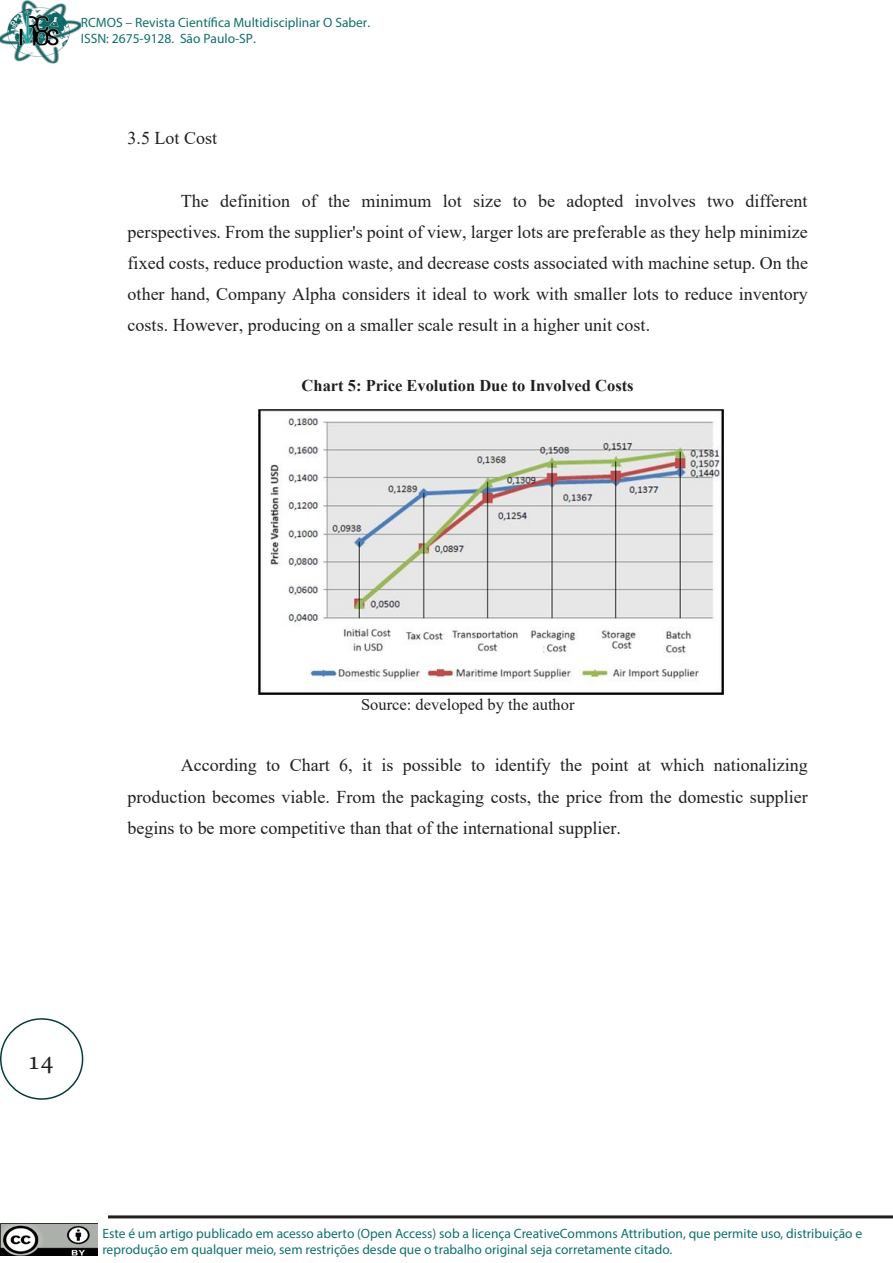
<style>
.page{position:relative;width:893px;height:1263px;background:#fff}
.page>*{position:absolute;margin:0;border:0;box-sizing:border-box;transform-origin:0 0}
.t1{font:27px "Minion Pro";color:#231f20}
.t2{font:18px/31px "Times New Roman";color:#231f20;text-align:justify}
.t3{font:700 16.5px "Times New Roman";color:#231f20}
.t4{font:16.5px "Times New Roman";color:#231f20}
.t5{font:13.5px/16.5px "Myriad Pro";color:#10706c}
</style>
<div class="page">
<img style="left:0;top:1224px;width:97px;height:32px">
<img style="left:0;top:0;width:81px;height:64px">
<div style="left:0;top:1018px;width:83px;height:82px;border:2px solid #053c3a;border-radius:50%"></div>
<hr style="left:108px;top:1215px;width:785px;height:3px;background:#231f20">
<img style="left:259px;top:409px;width:465px;height:285px">
<p class="t5" style="left:81px;top:14px;width:291px">RCMOS – Revista Científica Multidisciplinar O Saber.<br>ISSN: 2675-9128. São Paulo-SP.</p>
<p class="t2" style="left:128px;top:122px;width:91px">3.5 Lot Cost</p>
<p class="t2" style="left:128px;top:184px;width:682px;text-indent:53px">The definition of the minimum lot size to be adopted involves two different perspectives. From the supplier's point of view, larger lots are preferable as they help minimize fixed costs, reduce production waste, and decrease costs associated with machine setup. On the other hand, Company Alpha considers it ideal to work with smaller lots to reduce inventory costs. However, producing on a smaller scale result in a higher unit cost.</p>
<p class="t3" style="left:302px;top:374px;width:334px">Chart 5: Price Evolution Due to Involved Costs</p>
<p class="t4" style="left:361px;top:693px;width:215px">Source: developed by the author</p>
<p class="t2" style="left:128px;top:749px;width:682px;text-indent:53px">According to Chart 6, it is possible to identify the point at which nationalizing production becomes viable. From the packaging costs, the price from the domestic supplier begins to be more competitive than that of the international supplier.</p>
<h1 class="t1" style="left:27px;top:1042px;width:28px">14</h1>
<p class="t5" style="left:102px;top:1225px;width:761px">Este é um artigo publicado em acesso aberto (Open Access) sob a licença CreativeCommons Attribution, que permite uso, distribuição e reprodução em qualquer meio, sem restrições desde que o trabalho original seja corretamente citado.</p>
</div>
